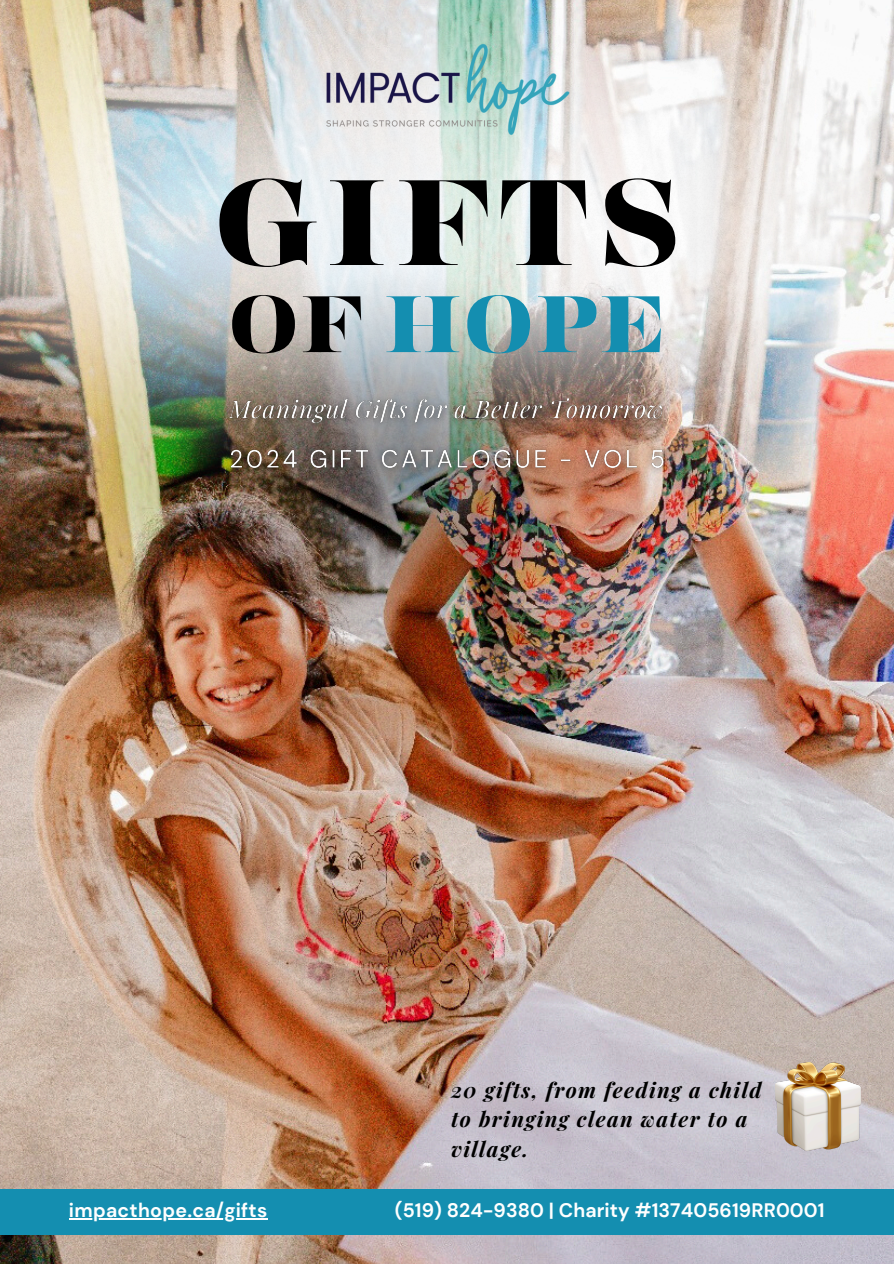
<style>
.page{position:relative;width:894px;height:1264px;background:#fff}
.page>*{position:absolute;margin:0;border:0;box-sizing:border-box;transform-origin:0 0}
.t1{font:800 123px "Fabrica";letter-spacing:.065em;color:#000}
.t2{font:800 81px "Fabrica";letter-spacing:.01em;color:#148eb0}
.t3{font:italic 700 21px/29.2px "Playfair Display";letter-spacing:.065em;color:#000}
.t4{font:700 19.5px "DM Sans";letter-spacing:.005em;color:#fff}
.s1{color:#000}
</style>
<div class="page">
<img style="left:0;top:502px;width:893px;height:761px">
<img style="left:0;top:0;width:893px;height:502px">
<img style="left:194px;top:250px;width:417px;height:416px;border-radius:50%">
<div style="left:0;top:1189px;width:893px;height:46px;background:#148eb0"></div>
<img style="left:316px;top:29px;width:260px;height:121px">
<img style="left:775px;top:1062px;width:85px;height:88px">
<img style="left:217px;top:386px;width:457px;height:51px">
<hr style="left:69px;top:1218px;width:198px;height:1px;background:#fff">
<img style="left:219px;top:438px;width:455px;height:42px">
<p class="t1" style="left:213px;top:144px;width:469px">GIFTS</p>
<p class="t2" style="left:228px;top:273px;width:439px"><span class="s1">OF</span> HOPE</p>
<p class="t3" style="left:451px;top:1074px;width:312px">20 gifts, from feeding a child to bringing clean water to a village.</p>
<h1 class="t4" style="left:69px;top:1198px;width:200px">impacthope.ca/gifts</h1>
<h2 class="t4" style="left:394px;top:1198px;width:431px">(519) 824-9380 | Charity #137405619RR0001</h2>
</div>
